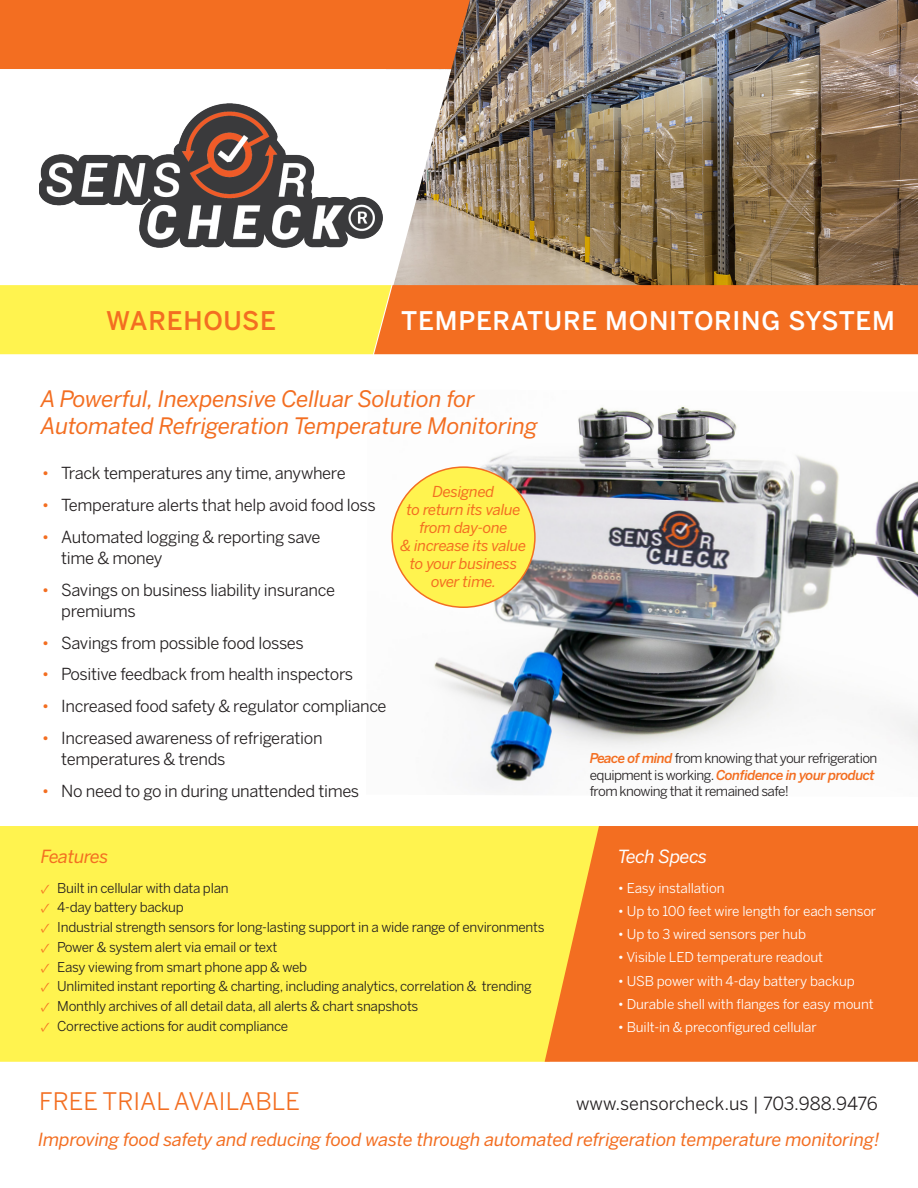
<style>
.page{position:relative;width:918px;height:1188px;background:#fff}
.page>*{position:absolute;margin:0;border:0;box-sizing:border-box;transform-origin:0 0}
.t1{font:500 25.5px "Benton Sans";letter-spacing:.03em;color:#fff}
.t2{font:500 25.5px "Benton Sans";letter-spacing:.03em;color:#f36e21}
.t3{font:24px "Benton Sans";color:#f36e21}
.t4{font:italic 22.5px "Benton Sans";letter-spacing:-.01em;color:#f36e21}
.t5{font:italic 18px "Benton Sans";letter-spacing:-.01em;color:#f36e21}
.t6{font:18px "Benton Sans";color:#231f20}
.t7{font:italic 18px "Benton Sans";letter-spacing:-.02em;color:#fff}
.t8{font:italic 18px "Benton Sans";letter-spacing:-.03em;color:#f36e21}
.t9{font:16.5px/21px "Benton Sans";letter-spacing:-.02em;color:#231f20}
.t10{font:italic 15px/18px "Benton Sans";letter-spacing:-.02em;color:#f36e21;text-align:center}
.t11{font:13.5px "Benton Sans";letter-spacing:-.02em;color:#231f20}
.t12{font:13.5px "Benton Sans";letter-spacing:-.01em;color:#fff}
.t13{font:13.5px/16.5px "Benton Sans";letter-spacing:-.04em;color:#231f20}
.s1{color:#f36e21}
.s2{font-family:"Minion Pro";color:#f36e21}
.s3{font-weight:500;font-style:italic;color:#f36e21}
</style>
<div class="page">
<img style="left:391px;top:406px;width:527px;height:383px">
<div style="left:0;top:826px;width:545px;height:236px;background:#fff34f"></div>
<img style="left:451px;top:0;width:467px;height:285px">
<div style="left:0;top:0;width:470px;height:69px;background:#f36e21"></div>
<svg style="left:382px;top:69px;width:69px;height:216px"></svg>
<img style="left:39px;top:103px;width:343px;height:145px">
<svg style="left:0;top:285px;width:918px;height:69px;background:#f7a534"></svg>
<svg style="left:545px;top:826px;width:373px;height:236px;background:#f37724"></svg>
<div style="left:392px;top:467px;width:143px;height:140px;background:#fff34f;border-radius:50%"></div>
<p class="t2" style="left:106px;top:305px;width:171px">WAREHOUSE</p>
<p class="t1" style="left:401px;top:305px;width:495px">TEMPERATURE MONITORING SYSTEM</p>
<p class="t4" style="left:41px;top:385px;width:436px">A Powerful, Inexpensive Celluar Solution for</p>
<p class="t4" style="left:41px;top:412px;width:498px">Automated Refrigeration Temperature Monitoring</p>
<p class="t9" style="left:42px;top:463px;width:305px"><span class="s1">•</span> Track temperatures any time, anywhere</p>
<p class="t9" style="left:42px;top:495px;width:335px"><span class="s1">•</span> Temperature alerts that help avoid food loss</p>
<p class="t9" style="left:42px;top:527px;width:280px"><span class="s1">•</span> Automated logging &amp; reporting save</p>
<p class="t9" style="left:61px;top:548px;width:103px">time &amp; money</p>
<p class="t9" style="left:61px;top:579px;width:275px;text-indent:-20px"><span class="s1">•</span> Savings on business liability insurance premiums</p>
<p class="t9" style="left:42px;top:632px;width:264px"><span class="s1">•</span> Savings from possible food losses</p>
<p class="t9" style="left:42px;top:664px;width:313px"><span class="s1">•</span> Positive feedback from health inspectors</p>
<p class="t9" style="left:42px;top:696px;width:346px"><span class="s1">•</span> Increased food safety &amp; regulator compliance</p>
<p class="t9" style="left:61px;top:728px;width:263px;text-indent:-20px"><span class="s1">•</span> Increased awareness of refrigeration temperatures &amp; trends</p>
<p class="t9" style="left:42px;top:780px;width:319px"><span class="s1">•</span> No need to go in during unattended times</p>
<p class="t10" style="left:433px;top:483px;width:63px">Designed</p>
<p class="t10" style="left:406px;top:501px;width:116px">to return its value from day-one</p>
<p class="t10" style="left:401px;top:537px;width:127px">&amp; increase its value</p>
<p class="t10" style="left:410px;top:555px;width:109px">to your business</p>
<p class="t10" style="left:431px;top:573px;width:66px">over time.</p>
<p class="t8" style="left:41px;top:845px;width:69px">Features</p>
<p class="t11" style="left:41px;top:880px;width:189px"><span class="s2">✓</span> Built in cellular with data plan</p>
<p class="t11" style="left:41px;top:899px;width:145px"><span class="s2">✓</span> 4-day battery backup</p>
<p class="t11" style="left:41px;top:919px;width:505px"><span class="s2">✓</span> Industrial strength sensors for long-lasting support in a wide range of environments</p>
<p class="t11" style="left:41px;top:939px;width:238px"><span class="s2">✓</span> Power &amp; system alert via email or text</p>
<p class="t11" style="left:41px;top:959px;width:268px"><span class="s2">✓</span> Easy viewing from smart phone app &amp; web</p>
<p class="t11" style="left:41px;top:978px;width:493px"><span class="s2">✓</span> Unlimited instant reporting &amp; charting, including analytics, correlation &amp; trending</p>
<p class="t11" style="left:41px;top:998px;width:379px"><span class="s2">✓</span> Monthly archives of all detail data, all alerts &amp; chart snapshots</p>
<p class="t11" style="left:41px;top:1018px;width:249px"><span class="s2">✓</span> Corrective actions for audit compliance</p>
<p class="t13" style="left:590px;top:750px;width:289px"><span class="s3">Peace of mind</span> from knowing that your refrigeration equipment is working. <span class="s3">Confidence in your product </span>from knowing that it remained safe!</p>
<p class="t7" style="left:618px;top:845px;width:91px">Tech Specs</p>
<p class="t12" style="left:618px;top:880px;width:108px">• Easy installation</p>
<p class="t12" style="left:618px;top:903px;width:260px">• Up to 100 feet wire length for each sensor</p>
<p class="t12" style="left:618px;top:926px;width:190px">• Up to 3 wired sensors per hub</p>
<p class="t12" style="left:618px;top:949px;width:207px">• Visible LED temperature readout</p>
<p class="t12" style="left:618px;top:973px;width:239px">• USB power with 4-day battery backup</p>
<p class="t12" style="left:618px;top:996px;width:257px">• Durable shell with flanges for easy mount</p>
<p class="t12" style="left:618px;top:1019px;width:201px">• Built-in &amp; preconfigured cellular</p>
<p class="t3" style="left:39px;top:1087px;width:262px">FREE TRIAL AVAILABLE</p>
<p class="t6" style="left:576px;top:1093px;width:303px">www.sensorcheck.us | 703.988.9476</p>
<p class="t5" style="left:38px;top:1129px;width:843px">Improving food safety and reducing food waste through automated refrigeration temperature monitoring!</p>
</div>
